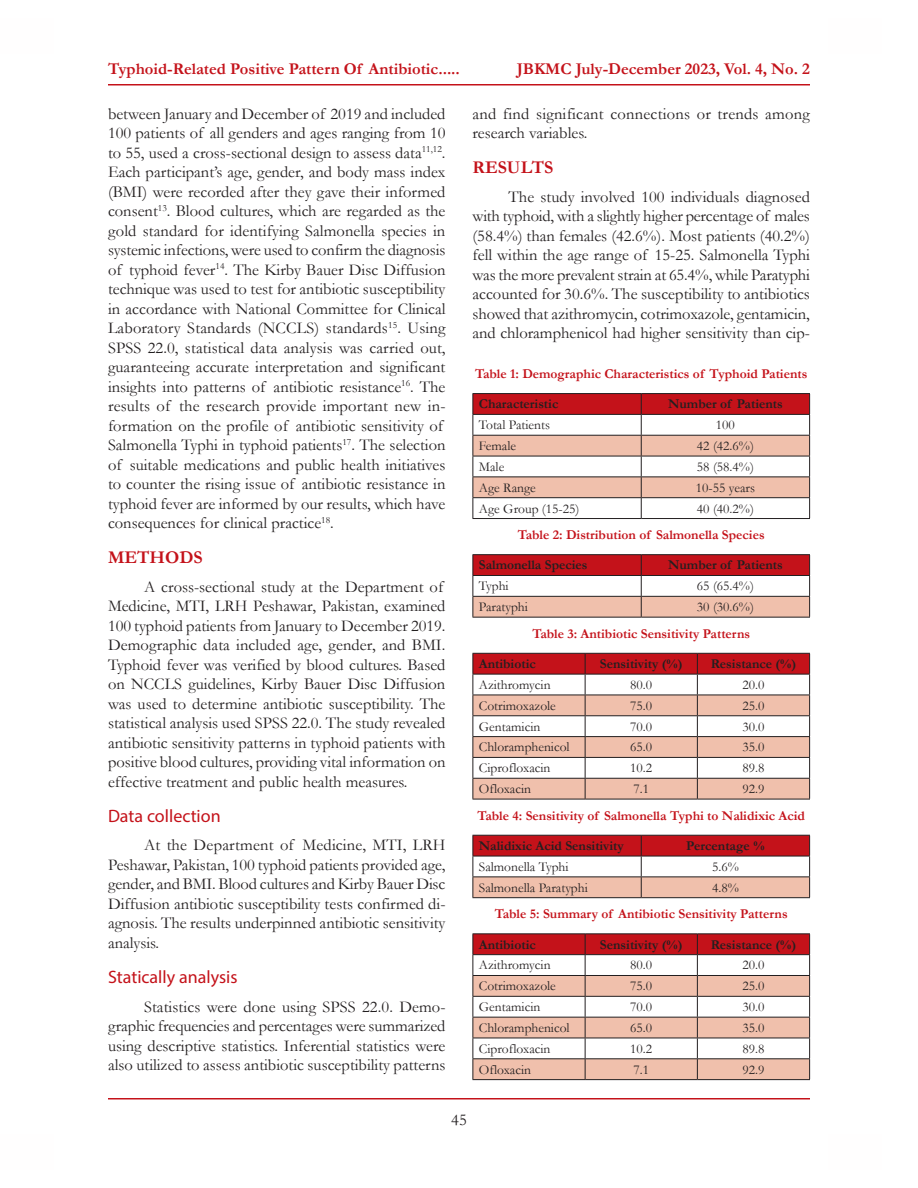
<style>
.page{position:relative;width:918px;height:1188px;background:#fff}
.page>*{position:absolute;margin:0;border:0;box-sizing:border-box;transform-origin:0 0}
.Subhead_2{font:18px "Myriad Pro";color:#c4121a}
.Subhead_1{font:700 18px "Garamond";color:#c4121a}
.Body_text{font:16.5px/19.5px "Garamond";color:#231f20}
.t1{font:700 16.5px "Garamond";color:#c4121a}
.Table_Text{font:13.5px "Garamond";color:#231f20}
.Table_Heading{font:700 13.5px "Garamond";color:#c4121a}
.Table_Text-2{font:700 13.5px "Garamond";color:#231f20}
</style>
<div class="page">
<hr style="left:108px;top:84px;width:702px;height:2px;background:#c4121a">
<hr style="left:108px;top:1098px;width:702px;height:2px;background:#c4121a">
<hr style="left:472px;top:393px;width:169px;height:1px;background:#231f20">
<hr style="left:641px;top:393px;width:169px;height:1px;background:#231f20">
<svg style="left:472px;top:394px;width:338px;height:124px"></svg>
<hr style="left:472px;top:518px;width:169px;height:1px;background:#231f20">
<hr style="left:641px;top:518px;width:169px;height:1px;background:#231f20">
<hr style="left:472px;top:799px;width:113px;height:1px;background:#231f20">
<hr style="left:585px;top:799px;width:112px;height:1px;background:#231f20">
<svg style="left:472px;top:653px;width:338px;height:146px"></svg>
<hr style="left:697px;top:799px;width:113px;height:1px;background:#231f20">
<hr style="left:472px;top:933px;width:113px;height:1px;background:#231f20">
<hr style="left:585px;top:933px;width:112px;height:1px;background:#231f20">
<hr style="left:697px;top:933px;width:113px;height:1px;background:#231f20">
<svg style="left:472px;top:934px;width:338px;height:146px"></svg>
<hr style="left:697px;top:1079px;width:113px;height:1px;background:#231f20">
<hr style="left:472px;top:554px;width:169px;height:1px;background:#231f20">
<hr style="left:641px;top:554px;width:169px;height:1px;background:#231f20">
<svg style="left:472px;top:555px;width:338px;height:62px"></svg>
<hr style="left:472px;top:617px;width:169px;height:1px;background:#231f20">
<hr style="left:641px;top:617px;width:169px;height:1px;background:#231f20">
<svg style="left:472px;top:835px;width:338px;height:62px"></svg>
<hr style="left:472px;top:897px;width:169px;height:1px;background:#231f20">
<hr style="left:641px;top:897px;width:169px;height:1px;background:#231f20">
<p class="t1" style="left:108px;top:58px;width:353px">Typhoid-Related Positive Pattern Of Antibiotic.....</p>
<p class="t1" style="left:517px;top:57px;width:295px">JBKMC July-December 2023, Vol. 4, No. 2</p>
<p class="Body_text" style="left:108px;top:103px;width:339px">between January and December of 2019 and included 100 patients of all genders and ages ranging from 10 to 55, used a cross-sectional design to assess data<sup>11,12</sup>.<br>Each participant’s age, gender, and body mass index (BMI) were recorded after they gave their informed consent<sup>13</sup>. Blood cultures, which are regarded as the gold standard for identifying Salmonella species in systemic infections, were used to confirm the diagnosis of typhoid fever<sup>14</sup>. The Kirby Bauer Disc Diffusion technique was used to test for antibiotic susceptibility in accordance with National Committee for Clinical Laboratory Standards (NCCLS) standards<sup>15</sup>. Using SPSS 22.0, statistical data analysis was carried out, guaranteeing accurate interpretation and significant insights into patterns of antibiotic resistance<sup>16</sup>. The results of the research provide important new in&shy;formation on the profile of antibiotic sensitivity of Salmonella Typhi in typhoid patients<sup>17</sup>. The selection of suitable medications and public health initiatives to counter the rising issue of antibiotic resistance in typhoid fever are informed by our results, which have consequences for clinical practice<sup>18</sup>.</p>
<p class="Subhead_1" style="left:108px;top:545px;width:96px">METHODS</p>
<p class="Body_text" style="left:108px;top:577px;width:339px;text-indent:36px">A cross-sectional study at the Department of Medicine, MTI, LRH Peshawar, Pakistan, examined 100 typhoid patients from January to December 2019.<br>Demographic data included age, gender, and BMI.<br>Typhoid fever was verified by blood cultures. Based on NCCLS guidelines, Kirby Bauer Disc Diffusion was used to determine antibiotic susceptibility. The statistical analysis used SPSS 22.0. The study revealed antibiotic sensitivity patterns in typhoid patients with positive blood cultures, providing vital information on effective treatment and public health measures.</p>
<p class="Subhead_2" style="left:108px;top:805px;width:114px">Data collection</p>
<p class="Body_text" style="left:108px;top:835px;width:339px;text-align:justify;text-indent:36px">At the Department of Medicine, MTI, LRH Peshawar, Pakistan, 100 typhoid patients provided age, gender, and BMI. Blood cultures and Kirby Bauer Disc Diffusion antibiotic susceptibility tests confirmed di&shy;agnosis. The results underpinned antibiotic sensitivity analysis.</p>
<p class="Subhead_2" style="left:108px;top:966px;width:131px">Statically analysis</p>
<p class="Body_text" style="left:108px;top:996px;width:339px;text-align:justify;text-indent:36px">Statistics were done using SPSS 22.0. Demo&shy;graphic frequencies and percentages were summarized using descriptive statistics. Inferential statistics were also utilized to assess antibiotic susceptibility patterns</p>
<p class="Body_text" style="left:472px;top:103px;width:339px">and find significant connections or trends among research variables.</p>
<p class="Subhead_1" style="left:472px;top:155px;width:82px">RESULTS</p>
<p class="Body_text" style="left:472px;top:187px;width:339px;text-align:justify;text-indent:36px">The study involved 100 individuals diagnosed with typhoid, with a slightly higher percentage of males (58.4%) than females (42.6%). Most patients (40.2%) fell within the age range of 15-25. Salmonella Typhi was the more prevalent strain at 65.4%, while Paratyphi accounted for 30.6%. The susceptibility to antibiotics showed that azithromycin, cotrimoxazole, gentamicin, and chloramphenicol had higher sensitivity than cip-</p>
<p class="Table_Heading" style="left:475px;top:365px;width:334px">Table 1: Demographic Characteristics of Typhoid Patients</p>
<p class="Table_Text-2" style="left:479px;top:395px;width:81px">Characteristic</p>
<p class="Table_Text-2" style="left:668px;top:395px;width:116px">Number of Patients</p>
<p class="Table_Text" style="left:479px;top:416px;width:73px">Total Patients</p>
<p class="Table_Text" style="left:716px;top:416px;width:20px">100</p>
<p class="Table_Text" style="left:479px;top:437px;width:39px">Female</p>
<p class="Table_Text" style="left:697px;top:437px;width:58px">42 (42.6%)</p>
<p class="Table_Text" style="left:479px;top:458px;width:27px">Male</p>
<p class="Table_Text" style="left:697px;top:458px;width:58px">58 (58.4%)</p>
<p class="Table_Text" style="left:479px;top:478px;width:59px">Age Range</p>
<p class="Table_Text" style="left:696px;top:478px;width:61px">10-55 years</p>
<p class="Table_Text" style="left:479px;top:499px;width:102px">Age Group (15-25)</p>
<p class="Table_Text" style="left:697px;top:499px;width:58px">40 (40.2%)</p>
<p class="Table_Heading" style="left:518px;top:526px;width:248px">Table 2: Distribution of Salmonella Species</p>
<p class="Table_Text-2" style="left:479px;top:556px;width:110px">Salmonella Species</p>
<p class="Table_Text-2" style="left:668px;top:556px;width:116px">Number of Patients</p>
<p class="Table_Text" style="left:479px;top:577px;width:31px">Typhi</p>
<p class="Table_Text" style="left:697px;top:577px;width:58px">65 (65.4%)</p>
<p class="Table_Text" style="left:479px;top:598px;width:51px">Paratyphi</p>
<p class="Table_Text" style="left:697px;top:598px;width:58px">30 (30.6%)</p>
<p class="Table_Heading" style="left:532px;top:624px;width:219px">Table 3: Antibiotic Sensitivity Patterns</p>
<p class="Table_Text-2" style="left:479px;top:655px;width:58px">Antibiotic</p>
<p class="Table_Text-2" style="left:600px;top:655px;width:84px">Sensitivity (%)</p>
<p class="Table_Text-2" style="left:711px;top:655px;width:87px">Resistance (%)</p>
<p class="Table_Text" style="left:479px;top:676px;width:73px">Azithromycin</p>
<p class="Table_Text" style="left:630px;top:676px;width:23px">80.0</p>
<p class="Table_Text" style="left:743px;top:676px;width:23px">20.0</p>
<p class="Table_Text" style="left:479px;top:696px;width:79px">Cotrimoxazole</p>
<p class="Table_Text" style="left:630px;top:696px;width:23px">75.0</p>
<p class="Table_Text" style="left:743px;top:696px;width:23px">25.0</p>
<p class="Table_Text" style="left:479px;top:717px;width:63px">Gentamicin</p>
<p class="Table_Text" style="left:630px;top:717px;width:23px">70.0</p>
<p class="Table_Text" style="left:743px;top:717px;width:23px">30.0</p>
<p class="Table_Text" style="left:479px;top:738px;width:92px">Chloramphenicol</p>
<p class="Table_Text" style="left:630px;top:738px;width:23px">65.0</p>
<p class="Table_Text" style="left:743px;top:738px;width:23px">35.0</p>
<p class="Table_Text" style="left:479px;top:759px;width:73px">Ciprofloxacin</p>
<p class="Table_Text" style="left:630px;top:759px;width:23px">10.2</p>
<p class="Table_Text" style="left:743px;top:759px;width:23px">89.8</p>
<p class="Table_Text" style="left:479px;top:780px;width:54px">Ofloxacin</p>
<p class="Table_Text" style="left:633px;top:780px;width:17px">7.1</p>
<p class="Table_Text" style="left:743px;top:780px;width:23px">92.9</p>
<p class="Table_Heading" style="left:477px;top:806px;width:329px">Table 4: Sensitivity of Salmonella Typhi to Nalidixic Acid</p>
<p class="Table_Text-2" style="left:479px;top:837px;width:146px">Nalidixic Acid Sensitivity</p>
<p class="Table_Text-2" style="left:686px;top:837px;width:80px">Percentage %</p>
<p class="Table_Text" style="left:479px;top:858px;width:91px">Salmonella Typhi</p>
<p class="Table_Text" style="left:712px;top:858px;width:28px">5.6%</p>
<p class="Table_Text" style="left:479px;top:878px;width:110px">Salmonella Paratyphi</p>
<p class="Table_Text" style="left:712px;top:878px;width:28px">4.8%</p>
<p class="Table_Heading" style="left:495px;top:905px;width:294px">Table 5: Summary of Antibiotic Sensitivity Patterns</p>
<p class="Table_Text-2" style="left:479px;top:935px;width:58px">Antibiotic</p>
<p class="Table_Text-2" style="left:600px;top:935px;width:84px">Sensitivity (%)</p>
<p class="Table_Text-2" style="left:711px;top:935px;width:87px">Resistance (%)</p>
<p class="Table_Text" style="left:479px;top:956px;width:73px">Azithromycin</p>
<p class="Table_Text" style="left:630px;top:956px;width:23px">80.0</p>
<p class="Table_Text" style="left:743px;top:956px;width:23px">20.0</p>
<p class="Table_Text" style="left:479px;top:977px;width:79px">Cotrimoxazole</p>
<p class="Table_Text" style="left:630px;top:977px;width:23px">75.0</p>
<p class="Table_Text" style="left:743px;top:977px;width:23px">25.0</p>
<p class="Table_Text" style="left:479px;top:998px;width:63px">Gentamicin</p>
<p class="Table_Text" style="left:630px;top:998px;width:23px">70.0</p>
<p class="Table_Text" style="left:743px;top:998px;width:23px">30.0</p>
<p class="Table_Text" style="left:479px;top:1019px;width:92px">Chloramphenicol</p>
<p class="Table_Text" style="left:630px;top:1019px;width:23px">65.0</p>
<p class="Table_Text" style="left:743px;top:1019px;width:23px">35.0</p>
<p class="Table_Text" style="left:479px;top:1039px;width:73px">Ciprofloxacin</p>
<p class="Table_Text" style="left:630px;top:1039px;width:23px">10.2</p>
<p class="Table_Text" style="left:743px;top:1039px;width:23px">89.8</p>
<p class="Table_Text" style="left:479px;top:1060px;width:54px">Ofloxacin</p>
<p class="Table_Text" style="left:633px;top:1060px;width:17px">7.1</p>
<p class="Table_Text" style="left:743px;top:1060px;width:23px">92.9</p>
<p class="Body_text" style="left:451px;top:1110px;width:17px">45</p>
</div>
